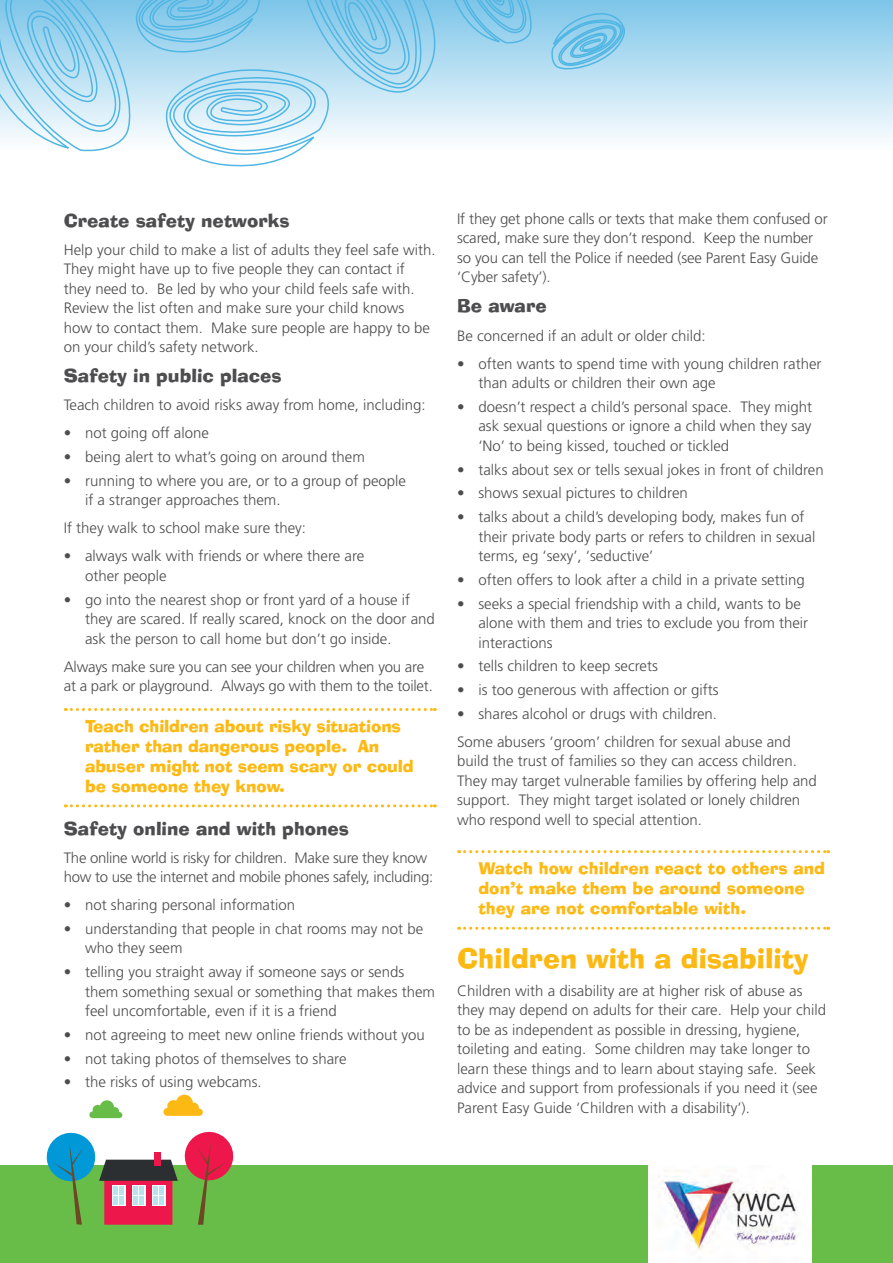
<style>
.page{position:relative;width:893px;height:1263px;background:#fff}
.page>*{position:absolute;margin:0;border:0;box-sizing:border-box;transform-origin:0 0}
.t1{font:27px "Ad Lib BT";color:#fdb913}
.t2{font:18px "Ad Lib BT";color:#4d4d4f}
.t3{font:16.5px/19.8px "Ad Lib BT";letter-spacing:-.01em;color:#fdb913}
.t4{font:300 15px/19.5px "Frutiger LT Std";color:#4d4d4f}
.t5{font:300 15px/19.5px "Frutiger LT Std";letter-spacing:-.02em;color:#4d4d4f}
</style>
<div class="page">
<div style="left:0;top:1165px;width:893px;height:98px;background:#68bd49"></div>
<div style="left:0;top:0;width:893px;height:151px;background:linear-gradient(to bottom,#7dc5e9,#fefefe)"></div>
<svg style="left:0;top:0;width:626px;height:167px"></svg>
<svg style="left:65px;top:708px;width:370px;height:3px"></svg>
<svg style="left:65px;top:804px;width:370px;height:3px"></svg>
<svg style="left:459px;top:850px;width:370px;height:3px"></svg>
<svg style="left:459px;top:927px;width:370px;height:3px"></svg>
<svg style="left:46px;top:1131px;width:188px;height:94px"></svg>
<svg style="left:163px;top:1095px;width:40px;height:21px"></svg>
<svg style="left:89px;top:1100px;width:33px;height:18px"></svg>
<img style="left:648px;top:1165px;width:163px;height:98px">
<p class="t2" style="left:64px;top:209px;width:227px">Create safety networks</p>
<p class="t4" style="left:64px;top:240px;width:373px">Help your child to make a list of adults they feel safe with.<br>They might have up to five people they can contact if they need to. Be led by who your child feels safe with.<br>Review the list often and make sure your child knows how to contact them. Make sure people are happy to be on your child’s safety network.</p>
<p class="t2" style="left:64px;top:365px;width:219px">Safety in public places</p>
<p class="t4" style="left:64px;top:396px;width:364px">Teach children to avoid risks away from home, including:</p>
<p class="t4" style="left:64px;top:424px;width:147px">• not going off alone</p>
<p class="t4" style="left:64px;top:447px;width:303px">• being alert to what’s going on around them</p>
<p class="t4" style="left:85px;top:471px;width:322px;text-indent:-21px">• running to where you are, or to a group of people if a stranger approaches them.</p>
<p class="t4" style="left:64px;top:519px;width:244px">If they walk to school make sure they:</p>
<p class="t4" style="left:85px;top:547px;width:281px;text-indent:-21px">• always walk with friends or where there are other people</p>
<p class="t4" style="left:85px;top:590px;width:351px;text-indent:-21px">• go into the nearest shop or front yard of a house if they are scared. If really scared, knock on the door and ask the person to call home but don’t go inside.</p>
<p class="t4" style="left:64px;top:657px;width:371px">Always make sure you can see your children when you are at a park or playground. Always go with them to the toilet.</p>
<p class="t3" style="left:85px;top:716px;width:330px">Teach children about risky situations rather than dangerous people. An abuser might not seem scary or could be someone they know.</p>
<p class="t2" style="left:64px;top:817px;width:287px">Safety online and with phones</p>
<p class="t5" style="left:64px;top:848px;width:371px">The online world is risky for children. Make sure they know how to use the internet and mobile phones safely, including:</p>
<p class="t4" style="left:64px;top:895px;width:233px">• not sharing personal information</p>
<p class="t4" style="left:85px;top:919px;width:340px;text-indent:-21px">• understanding that people in chat rooms may not be who they seem</p>
<p class="t4" style="left:85px;top:962px;width:352px;text-indent:-21px">• telling you straight away if someone says or sends them something sexual or something that makes them feel uncomfortable, even if it is a friend</p>
<p class="t4" style="left:64px;top:1025px;width:363px">• not agreeing to meet new online friends without you</p>
<p class="t4" style="left:64px;top:1049px;width:284px">• not taking photos of themselves to share</p>
<p class="t4" style="left:64px;top:1072px;width:199px">• the risks of using webcams.</p>
<p class="t4" style="left:457px;top:209px;width:372px">If they get phone calls or texts that make them confused or scared, make sure they don’t respond. Keep the number so you can tell the Police if needed (see Parent Easy Guide ‘Cyber safety’).</p>
<p class="t2" style="left:457px;top:295px;width:91px">Be aware</p>
<p class="t4" style="left:457px;top:326px;width:250px">Be concerned if an adult or older child:</p>
<p class="t4" style="left:478px;top:354px;width:345px;text-indent:-21px">• often wants to spend time with young children rather than adults or children their own age</p>
<p class="t4" style="left:478px;top:397px;width:335px;text-align:justify;text-indent:-21px">• doesn’t respect a child’s personal space. They might ask sexual questions or ignore a child when they say ‘No’ to being kissed, touched or tickled</p>
<p class="t4" style="left:457px;top:460px;width:368px">• talks about sex or tells sexual jokes in front of children</p>
<p class="t4" style="left:457px;top:483px;width:232px">• shows sexual pictures to children</p>
<p class="t4" style="left:478px;top:507px;width:338px;text-indent:-21px">• talks about a child’s developing body, makes fun of their private body parts or refers to children in sexual terms, eg ‘sexy’, ‘seductive’</p>
<p class="t4" style="left:457px;top:570px;width:349px">• often offers to look after a child in a private setting</p>
<p class="t4" style="left:478px;top:594px;width:331px;text-indent:-21px">• seeks a special friendship with a child, wants to be alone with them and tries to exclude you from their interactions</p>
<p class="t4" style="left:457px;top:656px;width:202px">• tells children to keep secrets</p>
<p class="t4" style="left:457px;top:680px;width:263px">• is too generous with affection or gifts</p>
<p class="t4" style="left:457px;top:700px;width:335px;line-height:28px">• shares alcohol or drugs with children.<br>Some abusers ‘groom’ children for sexual abuse and</p>
<p class="t4" style="left:457px;top:751px;width:361px">build the trust of families so they can access children.<br>They may target vulnerable families by offering help and support. They might target isolated or lonely children who respond well to special attention.</p>
<p class="t3" style="left:478px;top:858px;width:348px">Watch how children react to others and don’t make them be around someone they are not comfortable with.</p>
<h1 class="t1" style="left:457px;top:941px;width:353px">Children with a disability</h1>
<p class="t4" style="left:457px;top:981px;width:370px">Children with a disability are at higher risk of abuse as they may depend on adults for their care. Help your child to be as independent as possible in dressing, hygiene, toileting and eating. Some children may take longer to learn these things and to learn about staying safe. Seek advice and support from professionals if you need it (see Parent Easy Guide ‘Children with a disability’).</p>
</div>
